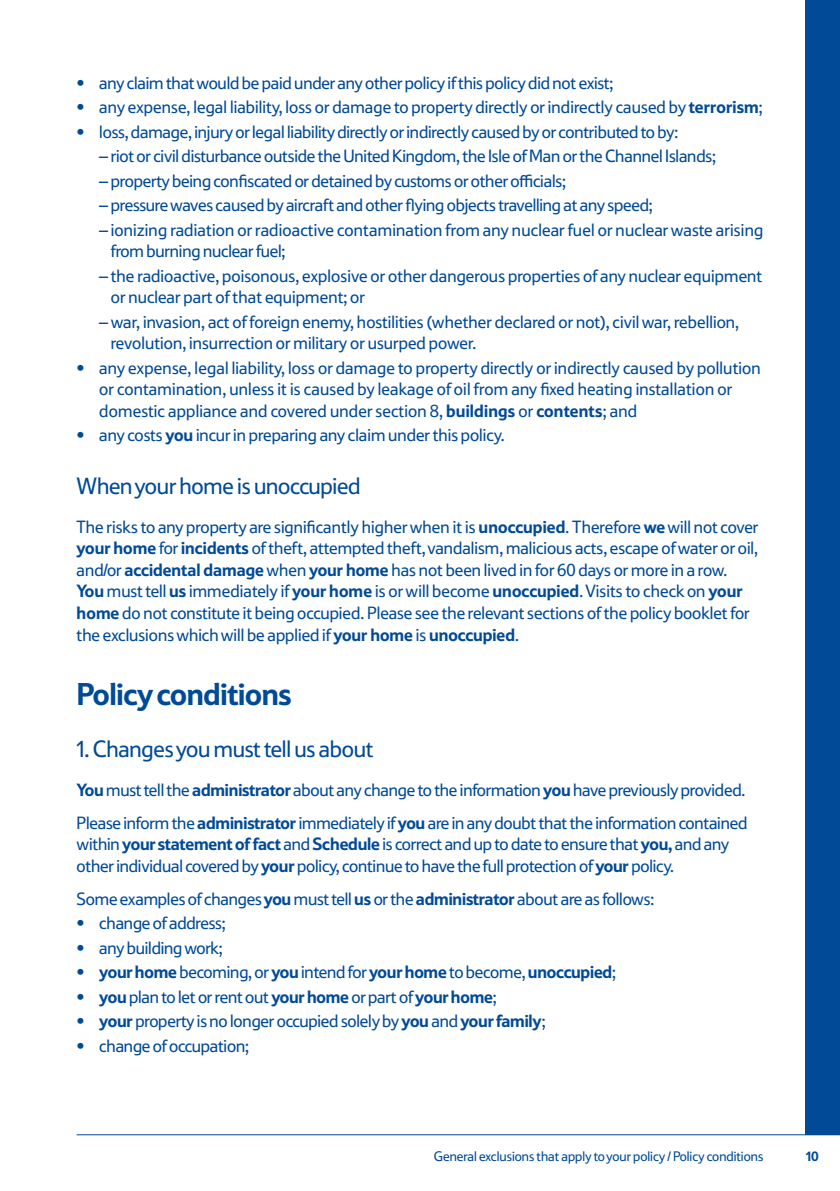
<style>
.page{position:relative;width:840px;height:1191px;background:#fff}
.page>*{position:absolute;margin:0;border:0;box-sizing:border-box;transform-origin:0 0}
.t1{font:700 32px "Tesco Display";letter-spacing:-.01em;color:#004a97}
.t2{font:24px "Tesco Display";letter-spacing:-.01em;color:#004a97}
.t3{font:18px/21.6px "Tesco Display";letter-spacing:-.01em;color:#004a97}
.t4{font:18px/21.6px "Tesco Display";letter-spacing:.01em;color:#004a97}
.t5{font:700 18px "Tesco Display";letter-spacing:-.01em;color:#004a97}
.t6{font:14px "Tesco Display";color:#004a97}
.t7{font:700 14px "Tesco Display";color:#004a97}
.s1{font-weight:700}
.s2{font-weight:400}
</style>
<div class="page">
<div style="left:805px;top:0;width:34px;height:1134px;background:#004a97"></div>
<hr style="left:77px;top:1134px;width:762px;height:1px;background:#004a97">
<p class="t3" style="left:77px;top:72px;width:538px">• any claim that would be paid under any other policy if this policy did not exist;</p>
<p class="t3" style="left:77px;top:96px;width:687px"><span class="s1">•</span> any expense, legal liability, loss or damage to property directly or indirectly caused by <span class="s1">terrorism</span>;</p>
<p class="t3" style="left:77px;top:121px;width:602px"><span class="s1">•</span> loss, damage, injury or legal liability directly or indirectly caused by or contributed to by:</p>
<p class="t3" style="left:99px;top:145px;width:617px">– riot or civil disturbance outside the United Kingdom, the Isle of Man or the Channel Islands;</p>
<p class="t3" style="left:99px;top:170px;width:468px">– property being confiscated or detained by customs or other officials;</p>
<p class="t3" style="left:99px;top:194px;width:554px">– pressure waves caused by aircraft and other flying objects travelling at any speed;</p>
<p class="t4" style="left:111px;top:218px;width:653px;text-indent:-11px">– ionizing radiation or radioactive contamination from any nuclear fuel or nuclear waste arising from burning nuclear fuel;</p>
<p class="t3" style="left:111px;top:264px;width:652px;text-indent:-11px">– the radioactive, poisonous, explosive or other dangerous properties of any nuclear equipment or nuclear part of that equipment; or</p>
<p class="t3" style="left:111px;top:310px;width:629px;text-indent:-11px">– war, invasion, act of foreign enemy, hostilities (whether declared or not), civil war, rebellion, revolution, insurrection or military or usurped power.</p>
<p class="t4" style="left:99px;top:356px;width:662px;text-indent:-23px"><span class="s1">•</span> any expense, legal liability, loss or damage to property directly or indirectly caused by pollution or contamination, unless it is caused by leakage of oil from any fixed heating installation or domestic appliance and covered under section 8, <span class="s1">buildings</span> or <span class="s1">contents</span>; and</p>
<p class="t3" style="left:77px;top:424px;width:429px"><span class="s1">•</span> any costs <span class="s1">you</span> incur in preparing any claim under this policy.</p>
<h2 class="t2" style="left:77px;top:472px;width:285px">When your home is unoccupied</h2>
<p class="t3" style="left:77px;top:515px;width:683px">The risks to any property are significantly higher when it is <span class="s1">unoccupied</span>. Therefore <span class="s1">we</span> will not cover <span class="s1">your home</span> for <span class="s1">incidents</span> of theft, attempted theft, vandalism, malicious acts, escape of water or oil, and/or <span class="s1">accidental damage</span> when <span class="s1">your home</span> has not been lived in for 60 days or more in a row.<br><span class="s1">You</span> must tell <span class="s1">us</span> immediately if <span class="s1">your home</span> is or will become <span class="s1">unoccupied</span>. Visits to check on <span class="s1">your home</span> do not constitute it being occupied. Please see the relevant sections of the policy booklet for the exclusions which will be applied if <span class="s1">your home</span> is <span class="s1">unoccupied</span>.</p>
<h1 class="t1" style="left:77px;top:675px;width:216px">Policy conditions</h1>
<h2 class="t2" style="left:77px;top:735px;width:298px">1. Changes you must tell us about</h2>
<p class="t3" style="left:77px;top:773px;width:672px;line-height:33px"><span class="s1">You</span> must tellthe <span class="s1">administrator</span> about any change to the information <span class="s1">you</span> have previously provided.<br>Please inform the <span class="s1">administrator</span> immediately if <span class="s1">you</span> are in any doubt that the information contained</p>
<p class="t3" style="left:77px;top:833px;width:653px">within <span class="s1">your statement of fact</span> and <span class="s1">Schedule</span> is correct and up to date to ensure that <span class="s1">you,</span> and any other individual covered by <span class="s1">your</span> policy, continue to have the full protection of <span class="s1">your</span> policy.</p>
<p class="t3" style="left:77px;top:887px;width:578px">Some examples of changes <span class="s1">you</span> must tell <span class="s1">us</span> or the <span class="s1">administrator</span> about are as follows:</p>
<p class="t3" style="left:77px;top:912px;width:150px"><span class="s1">•</span> change of address;</p>
<p class="t3" style="left:77px;top:936px;width:147px"><span class="s1">•</span> any building work;</p>
<p class="t5" style="left:77px;top:961px;width:540px">• your home <span class="s2">becoming, or</span> you <span class="s2">intend for</span> your home <span class="s2">to become,</span> unoccupied<span class="s2">;</span></p>
<p class="t3" style="left:77px;top:985px;width:421px"><span class="s1">• you</span> plan to let or rent out <span class="s1">your home</span> or part of <span class="s1">your home</span>;</p>
<p class="t3" style="left:77px;top:1010px;width:470px"><span class="s1">• your</span> property is no longer occupied solely by <span class="s1">you</span> and <span class="s1">your family</span>;</p>
<p class="t3" style="left:77px;top:1034px;width:174px"><span class="s1">•</span> change of occupation;</p>
<p class="t6" style="left:433px;top:1148px;width:331px">General exclusions that apply to your policy / Policy conditions</p>
<p class="t7" style="left:805px;top:1148px;width:14px">10</p>
</div>
